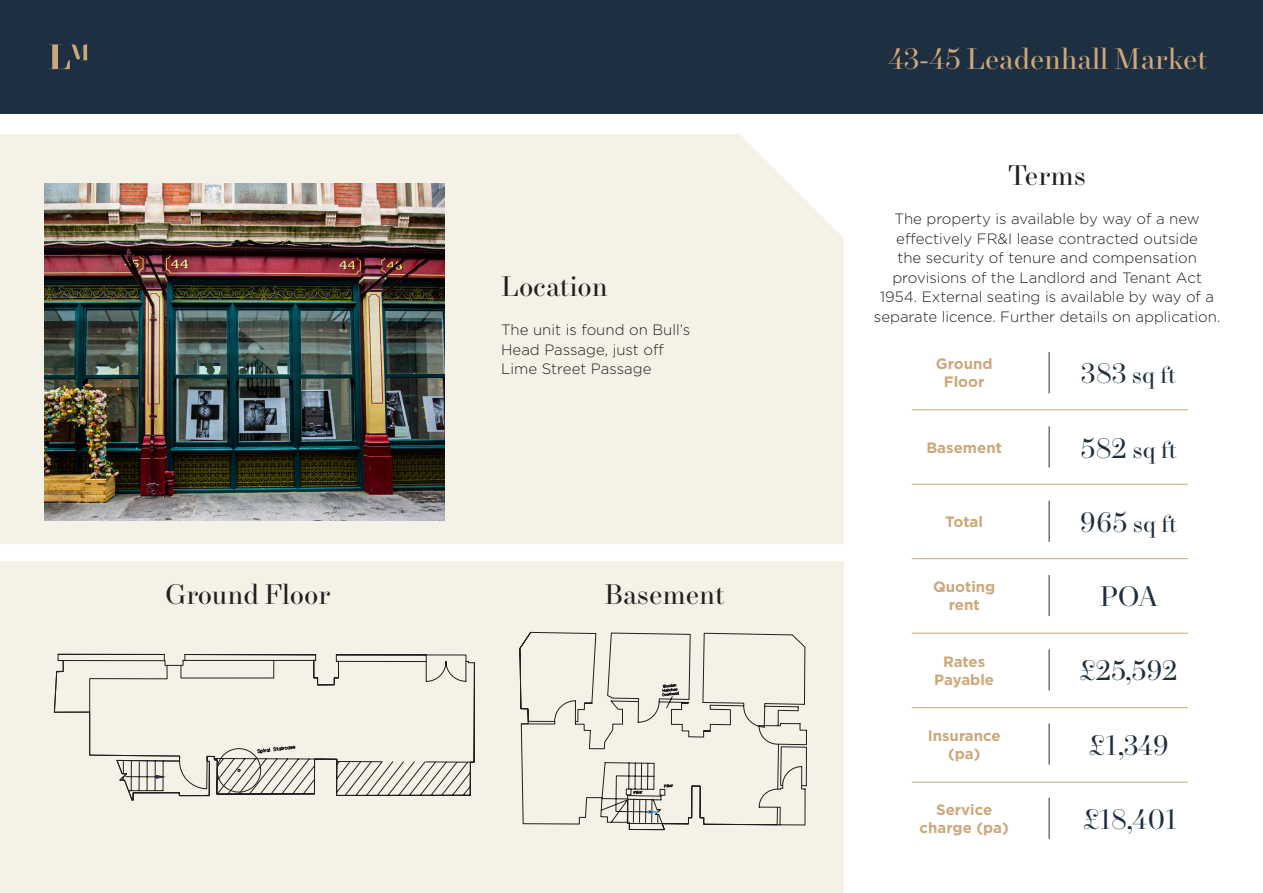
<style>
.page{position:relative;width:1263px;height:893px;background:#fff}
.page>*{position:absolute;margin:0;border:0;box-sizing:border-box;transform-origin:0 0}
.t1{font:30px "New Paris Headline";color:#cda87b}
.t2{font:28.5px "New Paris Headline";color:#231f20}
.t3{font:28.5px "New Paris Headline";color:#1e2f41}
.t4{font:24px "New Paris Headline";color:#1e2f41}
.t5{font:300 15px/19.5px "Gotham";color:#231f20}
.t6{font:700 15px/18px "Gotham";color:#cda87b;text-align:center}
.s1{font-size:28.5px}
</style>
<div class="page">
<div style="left:0;top:134px;width:844px;height:410px;background:#f4f2e7"></div>
<div style="left:0;top:0;width:1263px;height:114px;background:#1e2f41"></div>
<svg style="left:49px;top:44px;width:40px;height:25px"></svg>
<div style="left:0;top:561px;width:844px;height:332px;background:#f4f2e7"></div>
<img style="left:45px;top:183px;width:400px;height:338px">
<svg style="left:519px;top:631px;width:287px;height:200px"></svg>
<svg style="left:520px;top:682px;width:287px;height:132px"></svg>
<svg style="left:54px;top:654px;width:421px;height:147px"></svg>
<svg style="left:204px;top:757px;width:270px;height:39px"></svg>
<hr style="left:912px;top:410px;width:276px;height:1px;background:#cda87b">
<hr style="left:912px;top:484px;width:276px;height:1px;background:#cda87b">
<hr style="left:912px;top:558px;width:276px;height:1px;background:#cda87b">
<hr style="left:912px;top:633px;width:276px;height:1px;background:#cda87b">
<hr style="left:912px;top:707px;width:276px;height:1px;background:#cda87b">
<hr style="left:912px;top:782px;width:276px;height:1px;background:#cda87b">
<hr style="left:1049px;top:352px;width:1px;height:41px;background:#1e2f41">
<hr style="left:1049px;top:426px;width:1px;height:41px;background:#1e2f41">
<hr style="left:1049px;top:501px;width:1px;height:41px;background:#1e2f41">
<hr style="left:1049px;top:575px;width:1px;height:41px;background:#1e2f41">
<hr style="left:1049px;top:649px;width:1px;height:41px;background:#1e2f41">
<hr style="left:1049px;top:723px;width:1px;height:42px;background:#1e2f41">
<hr style="left:1049px;top:798px;width:1px;height:41px;background:#1e2f41">
<p class="t2" style="left:501px;top:270px;width:108px">Location</p>
<p class="t5" style="left:501px;top:320px;width:191px">The unit is found on Bull’s<br>Head Passage, just off<br>Lime Street Passage</p>
<p class="t2" style="left:165px;top:578px;width:167px">Ground Floor</p>
<p class="t2" style="left:604px;top:578px;width:122px">Basement</p>
<p class="t1" style="left:889px;top:42px;width:320px">43-45 Leadenhall Market</p>
<p class="t2" style="left:1008px;top:159px;width:79px">Terms</p>
<p class="t5" style="left:874px;top:209px;width:348px;text-align:center">The property is available by way of a new effectively FR&amp;I lease contracted outside<br>the security of tenure and compensation provisions of the Landlord and Tenant Act 1954. External seating is available by way of a separate licence. Further details on application.</p>
<p class="t6" style="left:936px;top:355px;width:58px">Ground<br>Floor</p>
<p class="t4" style="left:1081px;top:361px;width:96px"><span class="s1">383</span> sq ft</p>
<p class="t6" style="left:926px;top:438px;width:77px">Basement</p>
<p class="t4" style="left:1081px;top:436px;width:97px"><span class="s1">582</span> sq ft</p>
<p class="t6" style="left:945px;top:513px;width:39px">Total</p>
<p class="t4" style="left:1080px;top:510px;width:98px"><span class="s1">965</span> sq ft</p>
<p class="t6" style="left:933px;top:578px;width:64px">Quoting rent</p>
<p class="t3" style="left:1100px;top:580px;width:60px">POA</p>
<p class="t6" style="left:943px;top:652px;width:44px">Rates</p>
<p class="t6" style="left:934px;top:670px;width:61px">Payable</p>
<p class="t6" style="left:928px;top:726px;width:74px">Insurance</p>
<p class="t6" style="left:948px;top:744px;width:34px">(pa)</p>
<p class="t3" style="left:1080px;top:654px;width:100px">£25,592</p>
<p class="t3" style="left:1089px;top:729px;width:81px">£1,349</p>
<p class="t6" style="left:920px;top:800px;width:91px">Service charge (pa)</p>
<p class="t3" style="left:1083px;top:803px;width:95px">£18,401</p>
</div>
